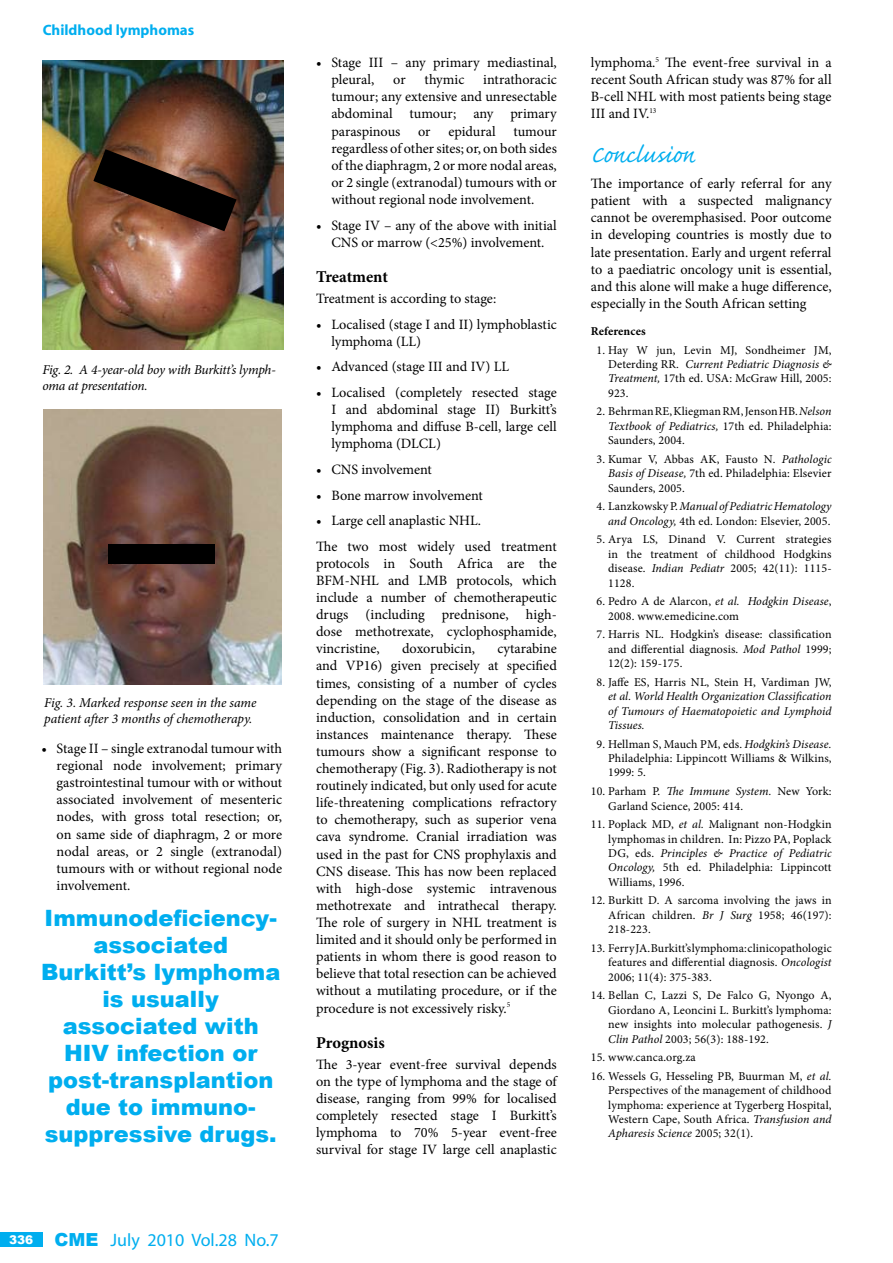
<style>
.page{position:relative;width:893px;height:1263px;background:#fff}
.page>*{position:absolute;margin:0;border:0;box-sizing:border-box;transform-origin:0 0}
.t1{font:30px "Caflisch Script Pro";color:#00aeef}
.t2{font:900 22.5px/27px "Arial";color:#00aeef;text-align:center}
.t3{font:18px "Myriad";color:#00aeef}
.t4{font:700 16.5px "Minion Pro";letter-spacing:-.005em;color:#000}
.t5{font:700 15px "Myriad";color:#00aeef}
.t6{font:14.25px/17.1px "Minion Pro";letter-spacing:-.005em;color:#000;text-align:justify}
.t7{font:italic 13.5px/16.2px "Minion Pro";letter-spacing:-.015em;color:#000}
.t8{font:12px/14.4px "Minion Pro";letter-spacing:.01em;color:#000;text-align:justify}
.t9{font:italic 12px/14.4px "Minion Pro";color:#000;text-align:justify}
.t10{font:700 12px "Minion Pro";letter-spacing:.005em;color:#000}
.s1{font-family:"Arial";font-weight:900;font-size:12px;color:#fff}
.s2{font-family:"Arial";font-weight:900}
.s3{font-style:italic}
</style>
<div class="page">
<div style="left:0;top:1232px;width:42px;height:15px;background:#00aeef"></div>
<img style="left:42px;top:60px;width:242px;height:290px">
<svg style="left:93px;top:149px;width:144px;height:82px;background:#543526"></svg>
<img style="left:44px;top:410px;width:238px;height:274px">
<div style="left:108px;top:544px;width:106px;height:20px;background:#000"></div>
<p class="t5" style="left:43px;top:23px;width:153px">Childhood lymphomas</p>
<p class="t7" style="left:42px;top:362px;width:235px">Fig. 2. A 4-year-old boy with Burkitt’s lymph&shy;oma at presentation.</p>
<p class="t7" style="left:44px;top:695px;width:214px">Fig. 3. Marked response seen in the same patient after 3 months of chemotherapy.</p>
<p class="t6" style="left:57px;top:740px;width:227px;text-indent:-15px">• Stage II – single extranodal tumour with regional node involvement; primary gastrointestinal tumour with or without associated involvement of mesenteric nodes, with gross total resection; or, on same side of diaphragm, 2 or more nodal areas, or 2 single (extranodal) tumours with or without regional node involvement.</p>
<h2 class="t2" style="left:41px;top:904px;width:241px">Immunodeficiency&shy;associated<br>Burkitt’s lymphoma is usually associated with<br>HIV infection or post-transplantion due to immuno&shy;suppressive drugs.</h2>
<p class="t3" style="left:9px;top:1231px;width:271px"><span class="s1">336</span> <span class="s2">CME</span> July 2010 Vol.28 No.7</p>
<p class="t6" style="left:331px;top:54px;width:227px;text-indent:-15px">• Stage III – any primary mediastinal, pleural,</p>
<p class="t6" style="left:331px;top:71px;width:227px;text-indent:152px">intrathoracic tumour; any extensive and unresectable abdominal tumour; any primary paraspinous or epidural tumour regardless of other sites; or, on both sides of the diaphragm, 2 or more nodal areas, or 2 single (extranodal) tumours with or without regional node involvement.</p>
<p class="t6" style="left:316px;top:217px;width:242px;text-align:center">• Stage IV – any of the above with initial<br>CNS or marrow (&lt;25%) involvement.</p>
<p class="t4" style="left:316px;top:265px;width:73px">Treatment</p>
<p class="t6" style="left:316px;top:290px;width:182px">Treatment is according to stage:</p>
<p class="t6" style="left:331px;top:316px;width:227px;text-indent:-15px">• Localised (stage I and II) lymphoblastic lymphoma (LL)</p>
<p class="t6" style="left:316px;top:358px;width:194px">• Advanced (stage III and IV) LL</p>
<p class="t6" style="left:331px;top:384px;width:227px;text-indent:-15px">• Localised (completely resected stage I and abdominal stage II) Burkitt’s lymphoma and diffuse B-cell, large cell lymphoma (DLCL)</p>
<p class="t6" style="left:316px;top:461px;width:117px">• CNS involvement</p>
<p class="t6" style="left:316px;top:486px;width:168px">• Bone marrow involvement</p>
<p class="t6" style="left:316px;top:508px;width:242px;line-height:25.7px">• Large cell anaplastic NHL.<br>The two most widely used treatment</p>
<p class="t6" style="left:316px;top:555px;width:242px">protocols in South Africa are the BFM-NHL and LMB protocols, which include a number of chemotherapeutic drugs (including prednisone, high&shy;dose methotrexate, cyclophosphamide, vincristine,</p>
<p class="t6" style="left:393px;top:71px;width:14px">or</p>
<p class="t6" style="left:425px;top:71px;width:41px">thymic</p>
<p class="t6" style="left:316px;top:640px;width:242px;text-indent:181px">cytarabine and VP16) given precisely at specified times, consisting of a number of cycles depending on the stage of the disease as induction, consolidation and in certain instances maintenance therapy. These tumours show a significant response to chemotherapy (Fig. 3). Radiotherapy is not routinely indicated, but only used for acute life-threatening complications refractory to chemotherapy, such as superior vena cava syndrome. Cranial irradiation was used in the past for CNS prophylaxis and CNS disease. This has now been replaced with high-dose systemic intravenous methotrexate and intrathecal therapy.<br>The role of surgery in NHL treatment is limited and it should only be performed in patients in whom there is good reason to believe that total resection can be achieved without a mutilating procedure, or if the procedure is not excessively risky.<sup>5</sup></p>
<p class="t4" style="left:316px;top:1030px;width:70px">Prognosis</p>
<p class="t6" style="left:316px;top:1056px;width:242px">The 3-year event-free survival depends on the type of lymphoma and the stage of disease, ranging from 99% for localised completely resected stage I Burkitt’s lymphoma to 70% 5-year event-free survival for stage IV large cell anaplastic</p>
<p class="t6" style="left:402px;top:640px;width:74px">doxorubicin,</p>
<p class="t6" style="left:591px;top:54px;width:242px">lymphoma.<sup>5</sup> The event-free survival in a recent South African study was 87% for all B-cell NHL with most patients being stage III and IV.<sup>13</sup></p>
<h1 class="t1" style="left:591px;top:140px;width:106px">Conclusion</h1>
<p class="t6" style="left:591px;top:175px;width:242px">The importance of early referral for any patient with a suspected malignancy cannot be overemphasised. Poor outcome in developing countries is mostly due to late presentation. Early and urgent referral to a paediatric oncology unit is essential, and this alone will make a huge difference, especially in the South African setting</p>
<p class="t10" style="left:591px;top:323px;width:56px">References</p>
<p class="t8" style="left:608px;top:343px;width:225px;text-indent:-12px">1. Hay W jun, Levin MJ, Sondheimer JM, Deterding RR. <span class="s3">Current Pediatric Diagnosis &amp; Treatment,</span> 17th ed. USA: McGraw Hill, 2005:<br>923.</p>
<p class="t8" style="left:608px;top:404px;width:225px;text-indent:-12px">2. Behrman RE, Kliegman RM, Jenson HB. <span class="s3">Nelson Textbook of Pediatrics,</span> 17th ed. Philadelphia:<br>Saunders, 2004.</p>
<p class="t8" style="left:608px;top:452px;width:225px;text-indent:-12px">3. Kumar V, Abbas AK, Fausto N. <span class="s3">Pathologic Basis of Disease,</span> 7th ed. Philadelphia: Elsevier Saunders, 2005.</p>
<p class="t8" style="left:597px;top:499px;width:237px;text-align:right">4. Lanzkowsky P. <span class="s3">Manual of Pediatric Hematology and Oncology,</span> 4th ed. London: Elsevier, 2005.</p>
<p class="t8" style="left:608px;top:532px;width:225px;text-indent:-12px">5. Arya LS, Dinand V. Current strategies in the treatment of childhood Hodgkins disease. <span class="s3">Indian Pediatr</span> 2005; 42(11): 1115- 1128.</p>
<p class="t8" style="left:608px;top:594px;width:225px;text-indent:-12px">6. Pedro A de Alarcon, <span class="s3">et al. Hodgkin Disease</span>,<br>2008. www.emedicine.com</p>
<p class="t8" style="left:608px;top:627px;width:225px;text-indent:-12px">7. Harris NL. Hodgkin’s disease: classification and differential diagnosis. <span class="s3">Mod Pathol</span> 1999; 12(2): 159-175.</p>
<p class="t8" style="left:597px;top:675px;width:236px">8. Jaffe ES, Harris NL, Stein H, Vardiman JW,</p>
<p class="t9" style="left:608px;top:689px;width:225px">et al. World Health Organization Classification of Tumours of Haematopoietic and Lymphoid Tissues.</p>
<p class="t8" style="left:608px;top:737px;width:225px;text-indent:-12px">9. Hellman S, Mauch PM, eds. <span class="s3">Hodgkin’s Disease.<br></span>Philadelphia: Lippincott Williams &amp; Wilkins, 1999: 5.</p>
<p class="t8" style="left:608px;top:784px;width:225px;text-indent:-17px">10. Parham P. <span class="s3">The Immune System.</span> New York:<br>Garland Science, 2005: 414.</p>
<p class="t8" style="left:608px;top:817px;width:225px;text-indent:-17px">11. Poplack MD, <span class="s3">et al.</span> Malignant non-Hodgkin lymphomas in children. In: Pizzo PA, Poplack DG, eds. <span class="s3">Principles &amp; Practice of Pediatric Oncology,</span> 5th ed. Philadelphia: Lippincott Williams, 1996.</p>
<p class="t8" style="left:608px;top:893px;width:225px;text-indent:-17px">12. Burkitt D. A sarcoma involving the jaws in African children. <span class="s3">Br J Surg</span> 1958; 46(197):<br>218-223.</p>
<p class="t8" style="left:608px;top:941px;width:225px;text-indent:-17px">13. Ferry JA. Burkitt’s lymphoma: clinicopathologic features and differential diagnosis. <span class="s3">Oncologist </span>2006; 11(4): 375-383.</p>
<p class="t8" style="left:608px;top:988px;width:225px;text-indent:-17px">14. Bellan C, Lazzi S, De Falco G, Nyongo A, Giordano A, Leoncini L. Burkitt’s lymphoma: new insights into molecular pathogenesis. <span class="s3">J Clin Pathol</span> 2003; 56(3): 188-192.</p>
<p class="t8" style="left:591px;top:1050px;width:106px">15. www.canca.org.za</p>
<p class="t8" style="left:608px;top:1069px;width:225px;text-indent:-17px">16. Wessels G, Hesseling PB, Buurman M, <span class="s3">et al.<br></span>Perspectives of the management of childhood lymphoma: experience at Tygerberg Hospital, Western Cape, South Africa. <span class="s3">Transfusion and Apharesis Science</span> 2005; 32(1).</p>
</div>
